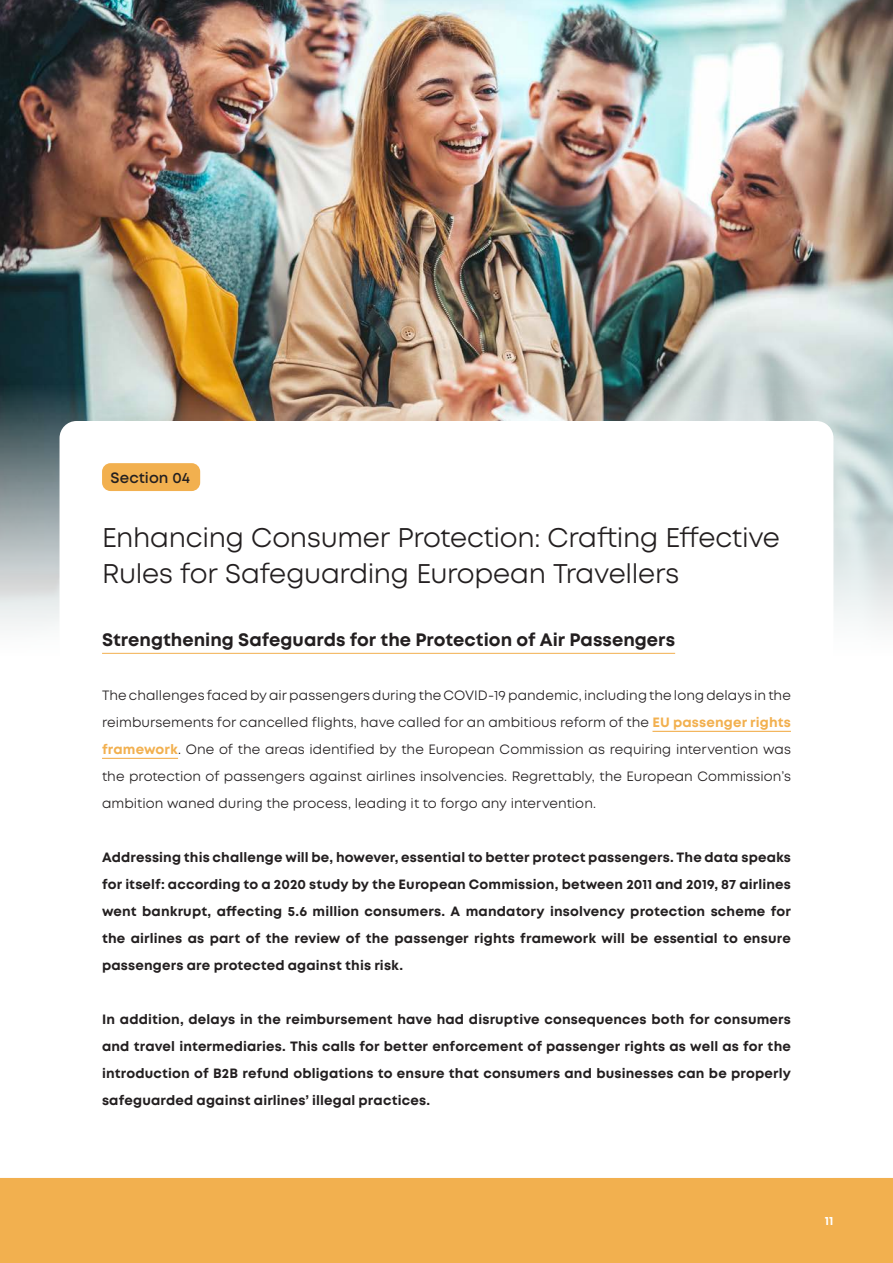
<style>
.page{position:relative;width:893px;height:1263px;background:#fff}
.page>*{position:absolute;margin:0;border:0;box-sizing:border-box;transform-origin:0 0}
.t1{font:27px/36px "Mont";letter-spacing:-.01em;color:#231f20}
.t2{font:700 18px "Mont";color:#231f20}
.t3{font:600 15px "Mont";letter-spacing:.005em;color:#231f20}
.t4{font:700 13.5px/27px "Mont";letter-spacing:.01em;color:#231f20;text-align:justify}
.t5{font:13.5px/27px "Mont";letter-spacing:.005em;color:#231f20;text-align:justify}
.t6{font:700 12px "Mont";color:#fff}
.s1{font-weight:700;color:#f2b04f}
</style>
<div class="page">
<div style="left:0;top:1178px;width:893px;height:85px;background:#f2b04f"></div>
<img style="left:0;top:0;width:893px;height:630px">
<svg style="left:60px;top:421px;width:773px;height:338px"></svg>
<hr style="left:102px;top:653px;width:573px;height:1px;background:#f2b04f">
<hr style="left:652px;top:731px;width:139px;height:1px;background:#f2b04f">
<hr style="left:102px;top:758px;width:76px;height:1px;background:#f2b04f">
<div style="left:102px;top:463px;width:98px;height:28px;background:#f2b04f;border-radius:9px"></div>
<p class="t3" style="left:111px;top:468px;width:81px">Section 04</p>
<p class="t1" style="left:102px;top:520px;width:679px">Enhancing Consumer Protection: Crafting Effective<br>Rules for Safeguarding European Travellers</p>
<p class="t2" style="left:102px;top:628px;width:575px">Strengthening Safeguards for the Protection of Air Passengers</p>
<p class="t5" style="left:102px;top:682px;width:690px">The challenges faced by air passengers during the COVID-19 pandemic, including the long delays in the reimbursements for cancelled flights, have called for an ambitious reform of the <span class="s1">EU passenger rights framework</span>. One of the areas identified by the European Commission as requiring intervention was the protection of passengers against airlines insolvencies. Regrettably, the European Commission’s ambition waned during the process, leading it to forgo any intervention.</p>
<p class="t4" style="left:102px;top:844px;width:690px">Addressing this challenge will be, however, essential to better protect passengers. The data speaks for itself: according to a 2020 study by the European Commission, between 2011 and 2019, 87 airlines went bankrupt, affecting 5.6 million consumers. A mandatory insolvency protection scheme for the airlines as part of the review of the passenger rights framework will be essential to ensure passengers are protected against this risk.</p>
<p class="t4" style="left:102px;top:1006px;width:690px">In addition, delays in the reimbursement have had disruptive consequences both for consumers and travel intermediaries. This calls for better enforcement of passenger rights as well as for the introduction of B2B refund obligations to ensure that consumers and businesses can be properly safeguarded against airlines’ illegal practices.</p>
<p class="t6" style="left:825px;top:1213px;width:10px">11</p>
</div>
